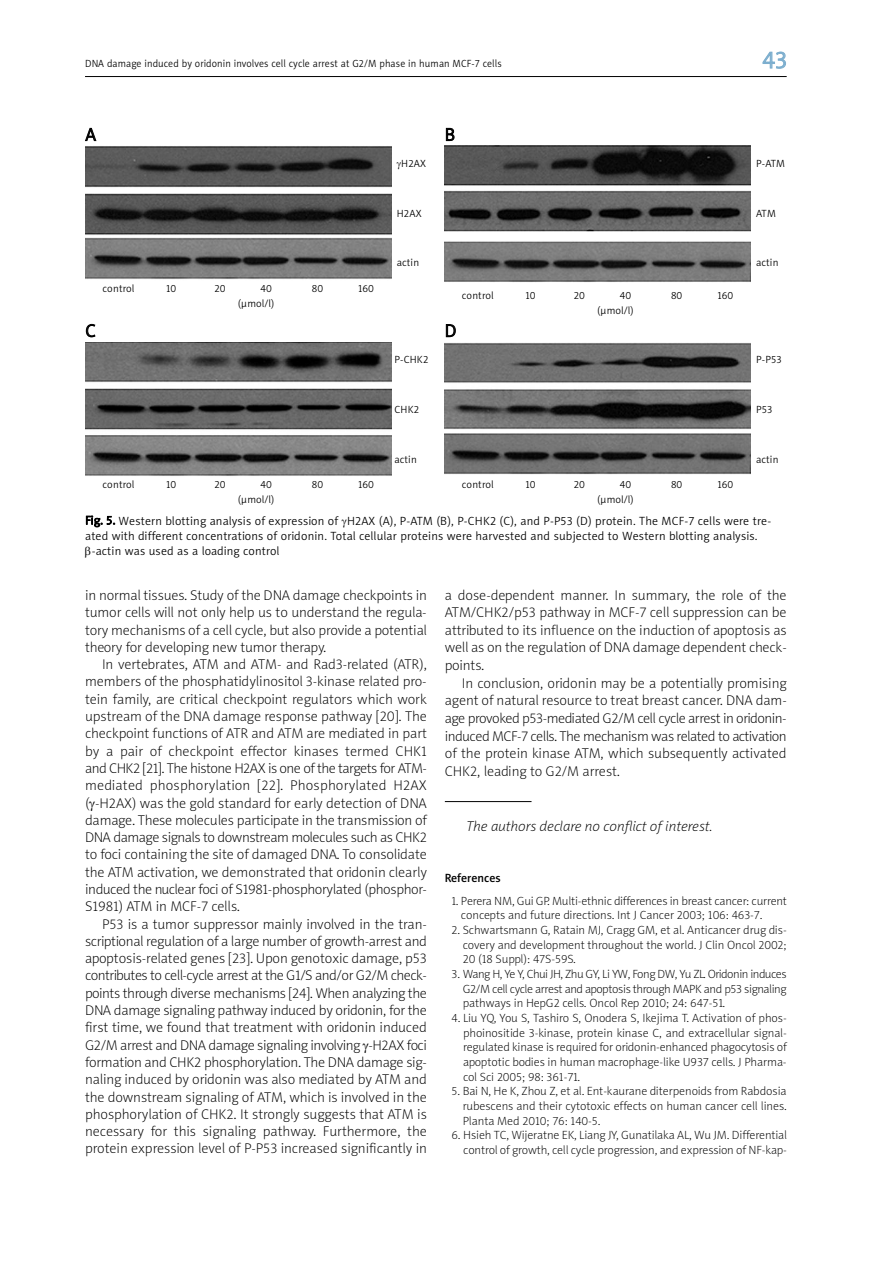
<style>
.page{position:relative;width:893px;height:1263px;background:#fff}
.page>*{position:absolute;margin:0;border:0;box-sizing:border-box;transform-origin:0 0}
.t1{font:24px "Naomi Sans EFNPS Light";color:#7caece}
.t2{font:18px "Naomi Sans EFNPS Light";color:#000}
.t3{font:14.25px/17.2px "Naomi Sans EFNPS Thin";letter-spacing:-.005em;color:#000;text-align:justify}
.t4{font:italic 14.25px "Naomi Sans EFNPS Thin";color:#000}
.t5{font:12px/14.7px "Naomi Sans EFNPS Thin";letter-spacing:-.005em;color:#000;text-align:justify}
.t6{font:12px "Naomi Sans EFNPS Light";letter-spacing:.015em;color:#000}
.t7{font:12px "Naomi Sans EFNPS Medium";color:#000}
.t8{font:10.5px "Naomi Sans EFNPS Light";letter-spacing:.015em;color:#000}
.t9{font:10.5px "Naomi Sans EFNPS Light";letter-spacing:.015em;color:#000;scale:.95 1}
</style>
<div class="page">
<hr style="left:445px;top:801px;width:86px;height:1px;background:#000">
<img style="left:85px;top:146px;width:306px;height:133px">
<img style="left:444px;top:146px;width:307px;height:136px">
<img style="left:85px;top:342px;width:306px;height:134px">
<img style="left:444px;top:343px;width:307px;height:131px">
<hr style="left:85px;top:76px;width:702px;height:1px;background:#000">
<p class="t9" style="left:85px;top:60px;width:440px">DNA damage induced by oridonin involves cell cycle arrest at G2/M phase in human MCF-7 cells</p>
<h1 class="t1" style="left:762px;top:51px;width:26px">43</h1>
<p class="t2" style="left:85px;top:127px;width:12px">A</p>
<p class="t2" style="left:445px;top:127px;width:12px">B</p>
<p class="t8" style="left:401px;top:159px;width:26px">H2AX</p>
<p class="t8" style="left:756px;top:159px;width:30px">P-ATM</p>
<p class="t8" style="left:397px;top:209px;width:26px">H2AX</p>
<p class="t8" style="left:756px;top:209px;width:21px">ATM</p>
<p class="t8" style="left:397px;top:259px;width:24px">actin</p>
<p class="t8" style="left:756px;top:259px;width:24px">actin</p>
<p class="t8" style="left:103px;top:284px;width:33px">control</p>
<p class="t8" style="left:166px;top:284px;width:12px">10</p>
<p class="t8" style="left:214px;top:284px;width:13px">20</p>
<p class="t8" style="left:260px;top:284px;width:13px">40</p>
<p class="t8" style="left:312px;top:284px;width:13px">80</p>
<p class="t8" style="left:358px;top:284px;width:17px">160</p>
<p class="t8" style="left:238px;top:299px;width:38px">(µmol/l)</p>
<p class="t8" style="left:462px;top:291px;width:33px">control</p>
<p class="t8" style="left:525px;top:291px;width:12px">10</p>
<p class="t8" style="left:574px;top:291px;width:13px">20</p>
<p class="t8" style="left:620px;top:291px;width:13px">40</p>
<p class="t8" style="left:671px;top:291px;width:13px">80</p>
<p class="t8" style="left:717px;top:291px;width:17px">160</p>
<p class="t8" style="left:597px;top:306px;width:38px">(µmol/l)</p>
<p class="t2" style="left:85px;top:324px;width:12px">C</p>
<p class="t2" style="left:445px;top:324px;width:13px">D</p>
<p class="t8" style="left:394px;top:355px;width:35px">P-CHK2</p>
<p class="t8" style="left:756px;top:355px;width:27px">P-P53</p>
<p class="t8" style="left:394px;top:405px;width:26px">CHK2</p>
<p class="t8" style="left:756px;top:405px;width:18px">P53</p>
<p class="t8" style="left:394px;top:455px;width:24px">actin</p>
<p class="t8" style="left:756px;top:455px;width:24px">actin</p>
<p class="t8" style="left:103px;top:480px;width:33px">control</p>
<p class="t8" style="left:166px;top:480px;width:12px">10</p>
<p class="t8" style="left:214px;top:480px;width:13px">20</p>
<p class="t8" style="left:260px;top:480px;width:13px">40</p>
<p class="t8" style="left:312px;top:480px;width:13px">80</p>
<p class="t8" style="left:358px;top:480px;width:17px">160</p>
<p class="t8" style="left:238px;top:495px;width:38px">(µmol/l)</p>
<p class="t8" style="left:462px;top:480px;width:33px">control</p>
<p class="t8" style="left:525px;top:480px;width:12px">10</p>
<p class="t8" style="left:574px;top:480px;width:13px">20</p>
<p class="t8" style="left:620px;top:480px;width:13px">40</p>
<p class="t8" style="left:671px;top:480px;width:13px">80</p>
<p class="t8" style="left:717px;top:480px;width:17px">160</p>
<p class="t8" style="left:597px;top:495px;width:38px">(µmol/l)</p>
<p class="t6" style="left:85px;top:516px;width:688px">Fig. 5. Western blotting analysis of expression of H2AX (A), P-ATM (B), P-CHK2 (C), and P-P53 (D) protein. The MCF-7 cells were tre-</p>
<p class="t6" style="left:85px;top:531px;width:674px">ated with different concentrations of oridonin. Total cellular proteins were harvested and subjected to Western blotting analysis.</p>
<p class="t6" style="left:92px;top:546px;width:189px">-actin was used as a loading control</p>
<p class="t3" style="left:85px;top:588px;width:343px">in normal tissues. Study of the DNA damage checkpoints in tumor cells will not only help us to understand the regula&shy;tory mechanisms of a cell cycle, but also provide a potential theory for developing new tumor therapy.</p>
<p class="t3" style="left:85px;top:657px;width:343px;text-indent:17px">In vertebrates, ATM and ATM- and Rad3-related (ATR), members of the phosphatidylinositol 3-kinase related pro&shy;tein family, are critical checkpoint regulators which work upstream of the DNA damage response pathway [20]. The checkpoint functions of ATR and ATM are mediated in part by a pair of checkpoint effector kinases termed CHK1 and CHK2 [21]. The histone H2AX is one of the targets for ATM&shy;mediated phosphorylation [22]. Phosphorylated H2AX ( -H2AX) was the gold standard for early detection of DNA damage. These molecules participate in the transmission of DNA damage signals to downstream molecules such as CHK2 to foci containing the site of damaged DNA. To consolidate the ATM activation, we demonstrated that oridonin clearly induced the nuclear foci of S1981-phosphorylated (phosphor-S1981) ATM in MCF-7 cells.</p>
<p class="t3" style="left:85px;top:916px;width:343px;text-indent:17px">P53 is a tumor suppressor mainly involved in the tran&shy;scriptional regulation of a large number of growth-arrest and apoptosis-related genes [23]. Upon genotoxic damage, p53 contributes to cell-cycle arrest at the G1/S and/or G2/M check&shy;points through diverse mechanisms [24]. When analyzing the DNA damage signaling pathway induced by oridonin, for the first time, we found that treatment with oridonin induced G2/M arrest and DNA damage signaling involving -H2AX foci formation and CHK2 phosphorylation. The DNA damage sig&shy;naling induced by oridonin was also mediated by ATM and the downstream signaling of ATM, which is involved in the phosphorylation of CHK2. It strongly suggests that ATM is necessary for this signaling pathway. Furthermore, the protein expression level of P-P53 increased significantly in</p>
<p class="t3" style="left:445px;top:587px;width:343px">a dose-dependent manner. In summary, the role of the ATM/CHK2/p53 pathway in MCF-7 cell suppression can be attributed to its influence on the induction of apoptosis as well as on the regulation of DNA damage dependent check&shy;points.</p>
<p class="t3" style="left:445px;top:675px;width:343px;line-height:17.7px;text-indent:17px">In conclusion, oridonin may be a potentially promising agent of natural resource to treat breast cancer. DNA dam&shy;age provoked p53-mediated G2/M cell cycle arrest in oridonin&shy;induced MCF-7 cells. The mechanism was related to activation of the protein kinase ATM, which subsequently activated CHK2, leading to G2/M arrest.</p>
<p class="t4" style="left:466px;top:820px;width:248px">The authors declare no conflict of interest.</p>
<p class="t7" style="left:445px;top:873px;width:57px">References</p>
<p class="t5" style="left:461px;top:894px;width:327px;text-indent:-10px">1. Perera NM, Gui GP. Multi-ethnic differences in breast cancer: current concepts and future directions. Int J Cancer 2003; 106: 463-7.</p>
<p class="t5" style="left:463px;top:924px;width:326px;text-indent:-11px">2. Schwartsmann G, Ratain MJ, Cragg GM, et al. Anticancer drug dis&shy;covery and development throughout the world. J Clin Oncol 2002; 20 (18 Suppl): 47S-59S.</p>
<p class="t5" style="left:463px;top:968px;width:325px;text-indent:-11px">3. Wang H, Ye Y, Chui JH, Zhu GY, Li YW, Fong DW, Yu ZL. Oridonin induces G2/M cell cycle arrest and apoptosis through MAPK and p53 signaling pathways in HepG2 cells. Oncol Rep 2010; 24: 647-51.</p>
<p class="t5" style="left:463px;top:1011px;width:325px;text-indent:-12px">4. Liu YQ, You S, Tashiro S, Onodera S, Ikejima T. Activation of phos&shy;phoinositide 3-kinase, protein kinase C, and extracellular signal&shy;regulated kinase is required for oridonin-enhanced phagocytosis of apoptotic bodies in human macrophage-like U937 cells. J Pharma&shy;col Sci 2005; 98: 361-71.</p>
<p class="t5" style="left:463px;top:1085px;width:325px;text-indent:-11px">5. Bai N, He K, Zhou Z, et al. Ent-kaurane diterpenoids from Rabdosia rubescens and their cytotoxic effects on human cancer cell lines.<br>Planta Med 2010; 76: 140-5.</p>
<p class="t5" style="left:451px;top:1129px;width:337px;text-align:right">6. Hsieh TC, Wijeratne EK, Liang JY, Gunatilaka AL, Wu JM. Differential control of growth, cell cycle progression, and expression of NF-kap-</p>
</div>
